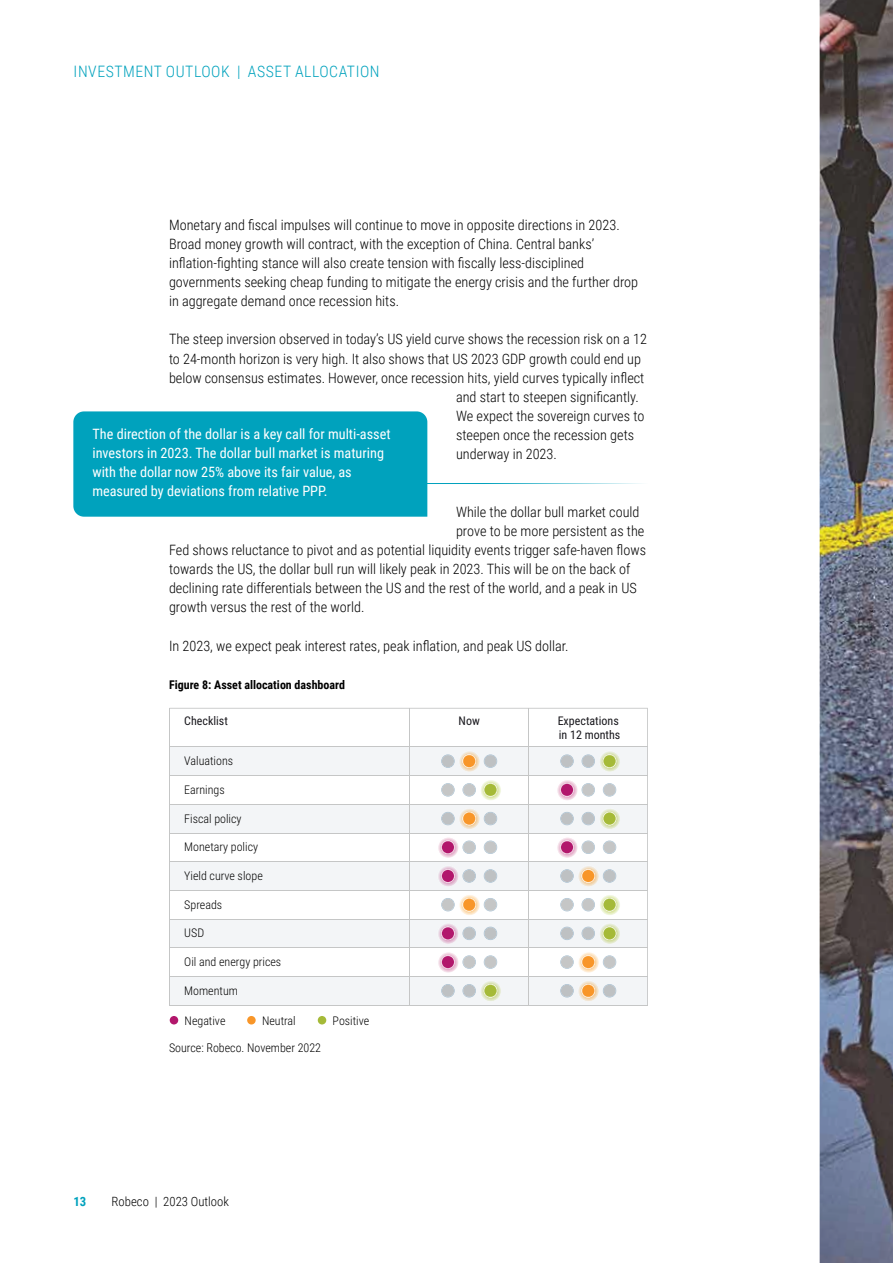
<style>
.page{position:relative;width:893px;height:1263px;background:#fff}
.page>*{position:absolute;margin:0;border:0;box-sizing:border-box;transform-origin:0 0}
.t1{font:300 15.75px "Roboto Condensed";letter-spacing:.035em;color:#00a2bd}
.t2{font:300 14.25px/19.2px "Roboto Condensed";color:#000}
.t3{font:14.25px/19.2px "Roboto Condensed";color:#fff}
.t4{font:300 12.75px "Roboto Condensed";color:#000}
.t5{font:700 12.75px "Roboto Condensed";color:#00a2bd}
.t6{font:300 12px "Roboto Condensed";color:#000}
.t7{font:12px/13.5px "Roboto Condensed";color:#18171c}
.t8{font:700 12px "Roboto Condensed";color:#000}
</style>
<div class="page">
<hr style="left:169px;top:746px;width:478px;height:1px;background:#c5c6c6">
<hr style="left:169px;top:1005px;width:478px;height:1px;background:#c5c6c6">
<hr style="left:409px;top:708px;width:1px;height:297px;background:#c5c6c6">
<hr style="left:169px;top:708px;width:1px;height:297px;background:#c5c6c6">
<hr style="left:528px;top:708px;width:1px;height:297px;background:#c5c6c6">
<div style="left:170px;top:1016px;width:8px;height:8px;background:#b2176c;border-radius:50%"></div>
<div style="left:247px;top:1016px;width:9px;height:8px;background:#f89629;border-radius:50%"></div>
<div style="left:318px;top:1016px;width:8px;height:8px;background:#a5ba38;border-radius:50%"></div>
<svg style="left:170px;top:747px;width:478px;height:258px"></svg>
<div style="left:73px;top:411px;width:354px;height:106px;background:#00a2bd"></div>
<hr style="left:422px;top:483px;width:264px;height:1px;background:#00a2bd">
<img style="left:820px;top:0;width:73px;height:1263px">
<p class="t1" style="left:74px;top:60px;width:308px">INVESTMENT OUTLOOK | ASSET ALLOCATION</p>
<p class="t2" style="left:169px;top:214px;width:471px">Monetary and fiscal impulses will continue to move in opposite directions in 2023.<br>Broad money growth will contract, with the exception of China. Central banks’ inflation-fighting stance will also create tension with fiscally less-disciplined governments seeking cheap funding to mitigate the energy crisis and the further drop in aggregate demand once recession hits.</p>
<p class="t2" style="left:169px;top:329px;width:479px">The steep inversion observed in today’s US yield curve shows the recession risk on a 12</p>
<p class="t2" style="left:169px;top:348px;width:473px">to 24-month horizon is very high. It also shows that US 2023 GDP growth could end up</p>
<p class="t2" style="left:169px;top:368px;width:477px">below consensus estimates. However, once recession hits, yield curves typically inflect</p>
<p class="t2" style="left:456px;top:387px;width:184px">and start to steepen significantly.</p>
<p class="t2" style="left:456px;top:406px;width:190px">We expect the sovereign curves to</p>
<p class="t2" style="left:456px;top:425px;width:180px">steepen once the recession gets</p>
<p class="t2" style="left:456px;top:444px;width:102px">underway in 2023.</p>
<p class="t3" style="left:92px;top:423px;width:300px">The direction of the dollar is a key call for multi-asset investors in 2023. The dollar bull market is maturing with the dollar now 25% above its fair value, as measured by deviations from relative PPP.</p>
<p class="t2" style="left:456px;top:501px;width:185px">While the dollar bull market could</p>
<p class="t2" style="left:456px;top:521px;width:190px">prove to be more persistent as the</p>
<p class="t2" style="left:169px;top:540px;width:479px">Fed shows reluctance to pivot and as potential liquidity events trigger safe-haven flows</p>
<p class="t2" style="left:169px;top:559px;width:463px">towards the US, the dollar bull run will likely peak in 2023. This will be on the back of</p>
<p class="t2" style="left:169px;top:578px;width:469px">declining rate differentials between the US and the rest of the world, and a peak in US</p>
<p class="t2" style="left:169px;top:597px;width:197px">growth versus the rest of the world.</p>
<p class="t2" style="left:169px;top:635px;width:401px">In 2023, we expect peak interest rates, peak inflation, and peak US dollar.</p>
<p class="t8" style="left:169px;top:676px;width:177px">Figure 8: Asset allocation dashboard</p>
<p class="t7" style="left:184px;top:714px;width:45px">Checklist</p>
<p class="t7" style="left:558px;top:714px;width:64px">Expectations in 12 months</p>
<p class="t7" style="left:459px;top:714px;width:23px">Now</p>
<p class="t6" style="left:184px;top:752px;width:50px">Valuations</p>
<p class="t6" style="left:184px;top:781px;width:42px">Earnings</p>
<p class="t6" style="left:184px;top:810px;width:59px">Fiscal policy</p>
<p class="t6" style="left:184px;top:838px;width:75px">Monetary policy</p>
<p class="t6" style="left:184px;top:867px;width:80px">Yield curve slope</p>
<p class="t6" style="left:184px;top:896px;width:40px">Spreads</p>
<p class="t6" style="left:184px;top:925px;width:21px">USD</p>
<p class="t6" style="left:184px;top:953px;width:99px">Oil and energy prices</p>
<p class="t6" style="left:184px;top:982px;width:55px">Momentum</p>
<p class="t6" style="left:185px;top:1012px;width:42px">Negative</p>
<p class="t6" style="left:262px;top:1012px;width:35px">Neutral</p>
<p class="t6" style="left:333px;top:1012px;width:38px">Positive</p>
<p class="t6" style="left:169px;top:1040px;width:153px">Source: Robeco. November 2022</p>
<p class="t5" style="left:73px;top:1192px;width:14px">13</p>
<p class="t4" style="left:112px;top:1192px;width:119px">Robeco | 2023 Outlook</p>
</div>
